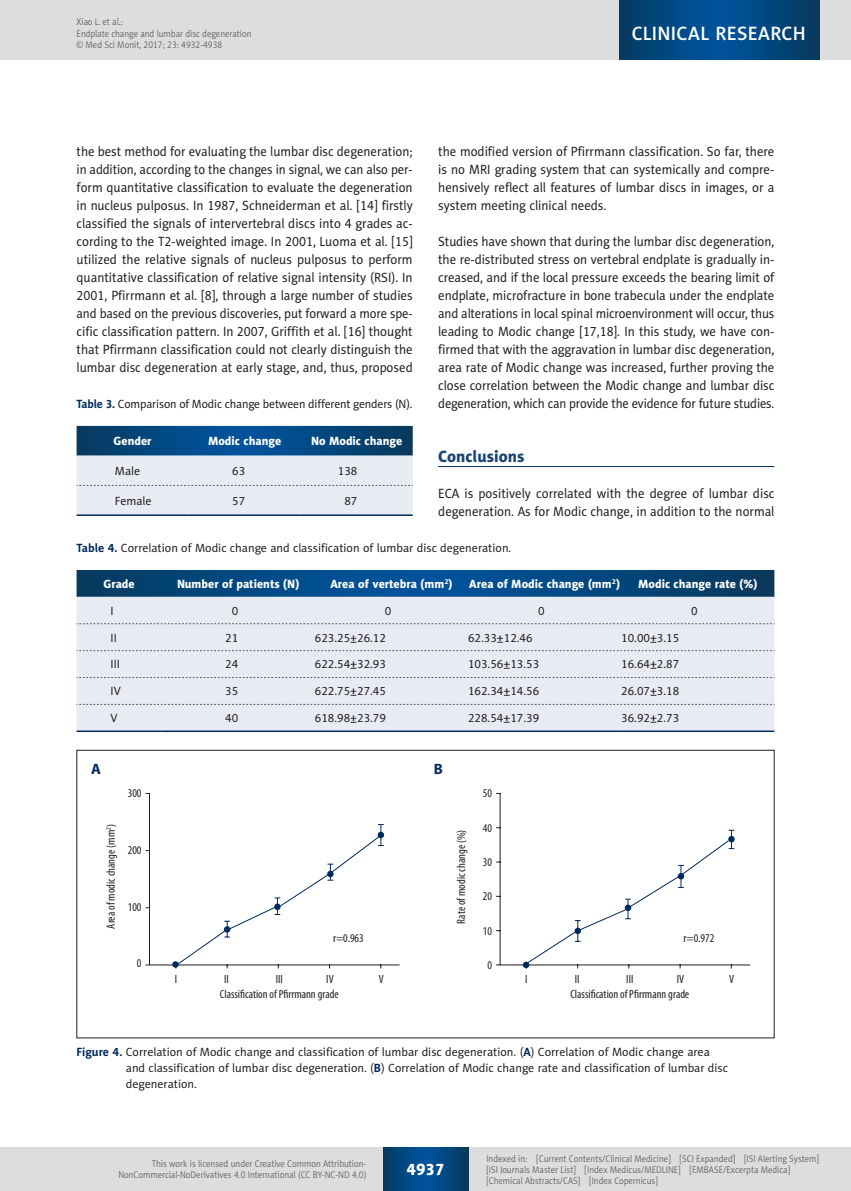
<style>
.page{position:relative;width:851px;height:1191px;background:#fff}
.page>*{position:absolute;margin:0;border:0;box-sizing:border-box;transform-origin:0 0}
.t1{font:19.5px "Naomi Sans EFN Medium";letter-spacing:.015em;color:#fff}
.MSM_Headline_1{font:16.5px "Naomi Sans EFN Heavy";color:#1a4574}
.t2{font:16.5px "Naomi Sans EFN Heavy";color:#fff}
.t3{font:700 15px "Myriad Pro";color:#00295c}
.MSM_Body{font:13.5px/18px "Naomi Sans EFN";color:#231f20;text-align:justify;scale:.95 1}
.MSM_Rycina_tytul{font:12px/15.8px "Naomi Sans EFN";color:#231f20}
.MSM_Tabela_zawartosc{font:12px "Naomi Sans EFN";color:#231f20}
.t4{font:condensed 12px/14.9px "Myriad Pro";color:#231f20;text-align:center}
.MSM_Tabela_tytul{font:12px "Naomi Sans EFN";color:#231f20}
.MSM_Tabela_Head{font:12px "Naomi Sans EFN Heavy";color:#fff}
.t5{font:9.75px/11.2px "Naomi Sans EFN Light";color:#57585a;scale:.9 1}
.s1{font-weight:700;color:#00295c}
</style>
<div class="page">
<svg style="left:77px;top:570px;width:697px;height:27px;background:#044880"></svg>
<div style="left:77px;top:597px;width:697px;height:133px;background:#e8ebf2"></div>
<svg style="left:77px;top:623px;width:697px;height:1px"></svg>
<svg style="left:77px;top:650px;width:697px;height:1px"></svg>
<svg style="left:77px;top:677px;width:697px;height:1px"></svg>
<svg style="left:77px;top:704px;width:697px;height:1px"></svg>
<hr style="left:77px;top:730px;width:85px;height:2px;background:#00295c">
<hr style="left:162px;top:730px;width:153px;height:2px;background:#00295c">
<hr style="left:315px;top:730px;width:153px;height:2px;background:#00295c">
<hr style="left:468px;top:730px;width:153px;height:2px;background:#00295c">
<hr style="left:621px;top:730px;width:153px;height:2px;background:#00295c">
<svg style="left:77px;top:426px;width:336px;height:89px;background:#9ab3ca"></svg>
<hr style="left:77px;top:514px;width:111px;height:2px;background:#00295c">
<hr style="left:188px;top:514px;width:112px;height:2px;background:#00295c">
<hr style="left:300px;top:514px;width:112px;height:2px;background:#00295c">
<hr style="left:438px;top:466px;width:336px;height:1px;background:#00295c">
<hr style="left:145px;top:964px;width:254px;height:1px;background:#231f20">
<hr style="left:149px;top:793px;width:1px;height:171px;background:#231f20">
<div style="left:172px;top:961px;width:7px;height:6px;background:#00295c;border-radius:50%"></div>
<svg style="left:175px;top:824px;width:208px;height:144px"></svg>
<hr style="left:496px;top:964px;width:254px;height:1px;background:#231f20">
<hr style="left:499px;top:793px;width:1px;height:171px;background:#231f20">
<svg style="left:524px;top:830px;width:210px;height:138px"></svg>
<div style="left:0;top:1148px;width:850px;height:43px;background:#dcdddf"></div>
<svg style="left:383px;top:1147px;width:85px;height:43px;background:#02477e"></svg>
<div style="left:0;top:0;width:850px;height:60px;background:#dcdddf"></div>
<svg style="left:619px;top:0;width:200px;height:60px;background:#02477e"></svg>
<p class="t5" style="left:77px;top:16px;width:196px">Xiao L. et al.:<br>Endplate change and lumbar disc degeneration © Med Sci Monit, 2017; 23: 4932-4938</p>
<h1 class="t1" style="left:631px;top:22px;width:175px">CLINICAL RESEARCH</h1>
<p class="MSM_Body" style="left:77px;top:142px;width:355px">the best method for evaluating the lumbar disc degeneration; in addition, according to the changes in signal, we can also per&shy;form quantitative classification to evaluate the degeneration in nucleus pulposus. In 1987, Schneiderman et al. [14] firstly classified the signals of intervertebral discs into 4 grades ac&shy;cording to the T2-weighted image. In 2001, Luoma et al. [15] utilized the relative signals of nucleus pulposus to perform quantitative classification of relative signal intensity (RSI). In 2001, Pfirrmann et al. [8], through a large number of studies and based on the previous discoveries, put forward a more spe&shy;cific classification pattern. In 2007, Griffith et al. [16] thought that Pfirrmann classification could not clearly distinguish the lumbar disc degeneration at early stage, and, thus, proposed</p>
<p class="MSM_Body" style="left:438px;top:142px;width:355px">the modified version of Pfirrmann classification. So far, there is no MRI grading system that can systemically and compre&shy;hensively reflect all features of lumbar discs in images, or a system meeting clinical needs.</p>
<p class="MSM_Body" style="left:438px;top:232px;width:355px">Studies have shown that during the lumbar disc degeneration, the re-distributed stress on vertebral endplate is gradually in&shy;creased, and if the local pressure exceeds the bearing limit of endplate, microfracture in bone trabecula under the endplate and alterations in local spinal microenvironment will occur, thus leading to Modic change [17,18]. In this study, we have con&shy;firmed that with the aggravation in lumbar disc degeneration, area rate of Modic change was increased, further proving the close correlation between the Modic change and lumbar disc degeneration, which can provide the evidence for future studies.</p>
<p class="MSM_Headline_1" style="left:438px;top:446px;width:88px">Conclusions</p>
<p class="MSM_Body" style="left:438px;top:484px;width:355px">ECA is positively correlated with the degree of lumbar disc degeneration. As for Modic change, in addition to the normal</p>
<p class="MSM_Tabela_tytul" style="left:77px;top:397px;width:337px"><span class="s1">Table 3.</span> Comparison of Modic change between different genders (N).</p>
<p class="MSM_Tabela_Head" style="left:114px;top:434px;width:39px">Gender</p>
<p class="MSM_Tabela_Head" style="left:208px;top:434px;width:75px">Modic change</p>
<p class="MSM_Tabela_Head" style="left:311px;top:434px;width:93px">No Modic change</p>
<p class="MSM_Tabela_zawartosc" style="left:115px;top:464px;width:27px">Male</p>
<p class="MSM_Tabela_zawartosc" style="left:232px;top:464px;width:15px">63</p>
<p class="MSM_Tabela_zawartosc" style="left:338px;top:464px;width:21px">138</p>
<p class="MSM_Tabela_zawartosc" style="left:115px;top:494px;width:38px">Female</p>
<p class="MSM_Tabela_zawartosc" style="left:232px;top:494px;width:15px">57</p>
<p class="MSM_Tabela_zawartosc" style="left:344px;top:494px;width:15px">87</p>
<p class="MSM_Tabela_tytul" style="left:77px;top:541px;width:436px"><span class="s1">Table 4.</span> Correlation of Modic change and classification of lumbar disc degeneration.</p>
<p class="MSM_Tabela_Head" style="left:103px;top:576px;width:33px">Grade</p>
<p class="MSM_Tabela_Head" style="left:177px;top:576px;width:124px">Number of patients (N)</p>
<p class="MSM_Tabela_Head" style="left:330px;top:576px;width:123px">Area of vertebra (mm<sup>2</sup>)</p>
<p class="MSM_Tabela_Head" style="left:469px;top:576px;width:152px">Area of Modic change (mm<sup>2</sup>)</p>
<p class="MSM_Tabela_Head" style="left:638px;top:576px;width:121px">Modic change rate (%)</p>
<p class="MSM_Tabela_zawartosc" style="left:111px;top:603px;width:5px">I</p>
<p class="MSM_Tabela_zawartosc" style="left:232px;top:603px;width:8px">0</p>
<p class="MSM_Tabela_zawartosc" style="left:385px;top:603px;width:8px">0</p>
<p class="MSM_Tabela_zawartosc" style="left:538px;top:603px;width:8px">0</p>
<p class="MSM_Tabela_zawartosc" style="left:691px;top:603px;width:8px">0</p>
<p class="MSM_Tabela_zawartosc" style="left:111px;top:630px;width:8px">II</p>
<p class="MSM_Tabela_zawartosc" style="left:225px;top:630px;width:15px">21</p>
<p class="MSM_Tabela_zawartosc" style="left:315px;top:630px;width:73px">623.25±26.12</p>
<p class="MSM_Tabela_zawartosc" style="left:468px;top:630px;width:66px">62.33±12.46</p>
<p class="MSM_Tabela_zawartosc" style="left:621px;top:630px;width:60px">10.00±3.15</p>
<p class="MSM_Tabela_zawartosc" style="left:111px;top:657px;width:11px">III</p>
<p class="MSM_Tabela_zawartosc" style="left:225px;top:657px;width:15px">24</p>
<p class="MSM_Tabela_zawartosc" style="left:315px;top:657px;width:73px">622.54±32.93</p>
<p class="MSM_Tabela_zawartosc" style="left:468px;top:657px;width:73px">103.56±13.53</p>
<p class="MSM_Tabela_zawartosc" style="left:621px;top:657px;width:60px">16.64±2.87</p>
<p class="MSM_Tabela_zawartosc" style="left:111px;top:684px;width:12px">IV</p>
<p class="MSM_Tabela_zawartosc" style="left:225px;top:684px;width:15px">35</p>
<p class="MSM_Tabela_zawartosc" style="left:315px;top:684px;width:73px">622.75±27.45</p>
<p class="MSM_Tabela_zawartosc" style="left:468px;top:684px;width:73px">162.34±14.56</p>
<p class="MSM_Tabela_zawartosc" style="left:621px;top:684px;width:60px">26.07±3.18</p>
<p class="MSM_Tabela_zawartosc" style="left:111px;top:711px;width:9px">V</p>
<p class="MSM_Tabela_zawartosc" style="left:225px;top:711px;width:15px">40</p>
<p class="MSM_Tabela_zawartosc" style="left:315px;top:711px;width:73px">618.98±23.79</p>
<p class="MSM_Tabela_zawartosc" style="left:468px;top:711px;width:73px">228.54±17.39</p>
<p class="MSM_Tabela_zawartosc" style="left:621px;top:711px;width:60px">36.92±2.73</p>
<p class="t3" style="left:91px;top:759px;width:11px">A</p>
<p class="t3" style="left:433px;top:759px;width:11px">B</p>
<p class="t4" style="left:128px;top:786px;width:15px">300</p>
<p class="t4" style="left:103px;top:928px;width:106px;rotate:-90deg">Area of modic change (mm<sup>2</sup>)</p>
<p class="t4" style="left:128px;top:843px;width:15px">200</p>
<p class="t4" style="left:128px;top:899px;width:15px">100</p>
<p class="t4" style="left:137px;top:956px;width:6px">0</p>
<p class="t4" style="left:175px;top:971px;width:4px">I</p>
<p class="t4" style="left:333px;top:930px;width:32px">r=0.963</p>
<p class="t4" style="left:220px;top:971px;width:120px">III<br>Classification of Pfirrmann grade</p>
<p class="t4" style="left:224px;top:971px;width:6px">II</p>
<p class="t4" style="left:326px;top:971px;width:9px">IV</p>
<p class="t4" style="left:378px;top:971px;width:7px">V</p>
<p class="t4" style="left:454px;top:923px;width:96px;rotate:-90deg">Rate of modic change (%)</p>
<p class="t4" style="left:483px;top:786px;width:11px">50</p>
<p class="t4" style="left:483px;top:820px;width:11px">40</p>
<p class="t4" style="left:483px;top:855px;width:11px">30</p>
<p class="t4" style="left:483px;top:889px;width:11px">20</p>
<p class="t4" style="left:483px;top:923px;width:11px">10</p>
<p class="t4" style="left:487px;top:957px;width:6px">0</p>
<p class="t4" style="left:525px;top:971px;width:4px">I</p>
<p class="t4" style="left:683px;top:930px;width:32px">r=0.972</p>
<p class="t4" style="left:570px;top:971px;width:120px">III<br>Classification of Pfirrmann grade</p>
<p class="t4" style="left:574px;top:971px;width:6px">II</p>
<p class="t4" style="left:676px;top:971px;width:9px">IV</p>
<p class="t4" style="left:729px;top:971px;width:7px">V</p>
<p class="MSM_Rycina_tytul" style="left:126px;top:1044px;width:603px;text-indent:-49px"><span class="s1">Figure 4.</span> Correlation of Modic change and classification of lumbar disc degeneration. (<span class="s1">A</span>) Correlation of Modic change area and classification of lumbar disc degeneration. (<span class="s1">B</span>) Correlation of Modic change rate and classification of lumbar disc degeneration.</p>
<p class="t5" style="left:118px;top:1158px;width:277px;text-align:right">This work is licensed under Creative Common Attribution-<br>NonCommercial-NoDerivatives 4.0 International (CC BY-NC-ND 4.0)</p>
<p class="t2" style="left:406px;top:1159px;width:40px">4937</p>
<p class="t5" style="left:486px;top:1152px;width:371px">Indexed in: [Current Contents/Clinical Medicine] [SCI Expanded] [ISI Alerting System] [ISI Journals Master List] [Index Medicus/MEDLINE] [EMBASE/Excerpta Medica] [Chemical Abstracts/CAS] [Index Copernicus]</p>
</div>
